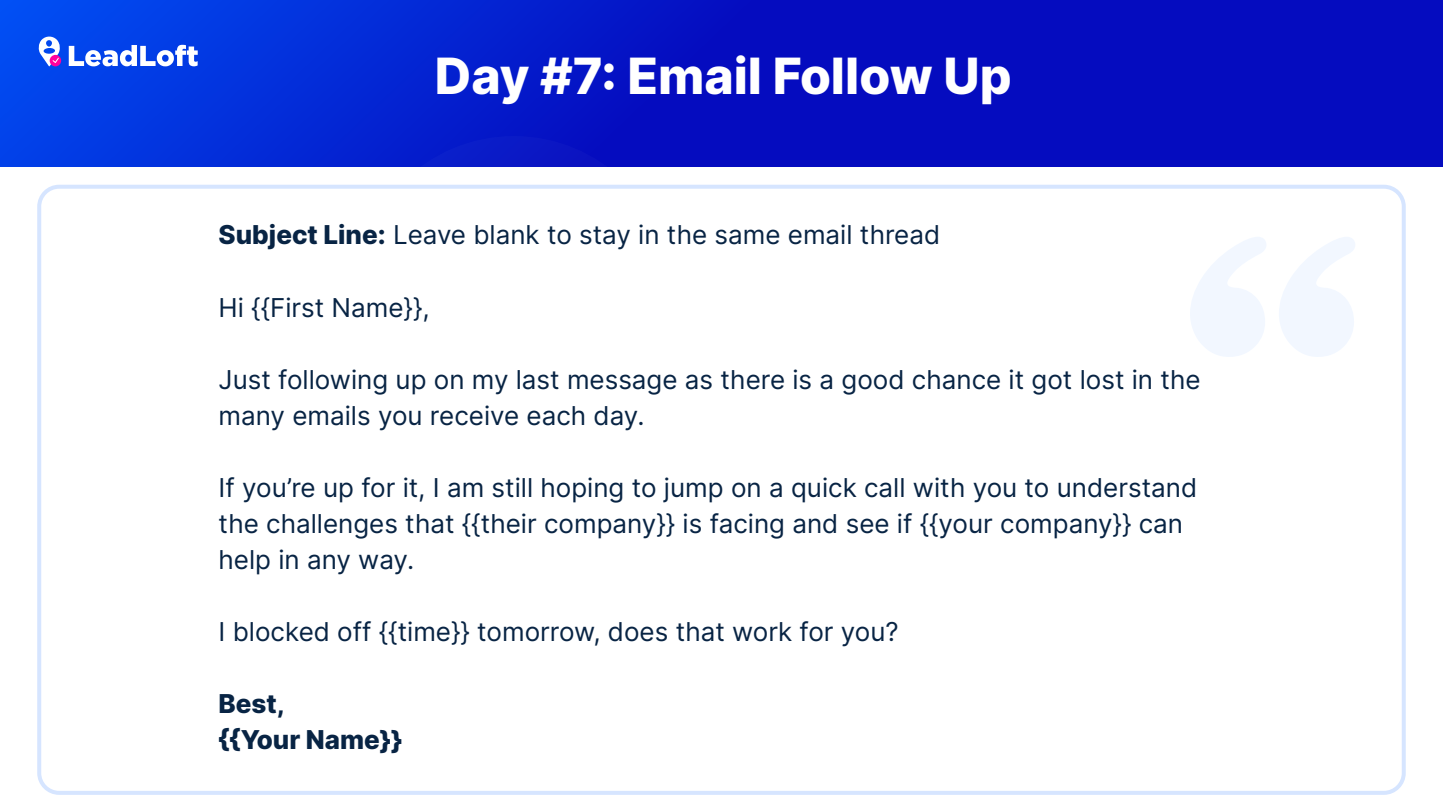
<style>
.page{position:relative;width:1443px;height:812px;background:#fff}
.page>*{position:absolute;margin:0;border:0;box-sizing:border-box;transform-origin:0 0}
.t1{font:800 50px "Inter";color:#fff}
.t2{font:26px/36px "Inter";color:#082444}
.t3{font:800 26px/36px "Inter";color:#082444}
.s1{font-weight:800}
</style>
<div class="page">
<svg style="left:0;top:0;width:1442px;height:166px;background:#0419c9"></svg>
<div style="left:357px;top:136px;width:314px;height:315px;border:48px solid #fff;border-radius:50%"></div>
<svg style="left:38px;top:36px;width:23px;height:30px"></svg>
<svg style="left:69px;top:45px;width:129px;height:21px"></svg>
<div style="left:39px;top:187px;width:1364px;height:606px;background:#fff;border-radius:20px"></div>
<div style="left:37px;top:185px;width:1368px;height:610px;border:4px solid #d6e5ff;border-radius:20px"></div>
<svg style="left:1279px;top:237px;width:76px;height:120px"></svg>
<svg style="left:1190px;top:237px;width:76px;height:120px"></svg>
<h1 class="t1" style="left:435px;top:40px;width:578px">Day #7: Email Follow Up</h1>
<p class="t2" style="left:219px;top:216px;width:723px"><span class="s1">Subject Line:</span> Leave blank to stay in the same email thread</p>
<p class="t2" style="left:219px;top:288px;width:213px">Hi {{First Name}},</p>
<p class="t2" style="left:219px;top:360px;width:983px">Just following up on my last message as there is a good chance it got lost in the many emails you receive each day.</p>
<p class="t2" style="left:219px;top:468px;width:980px">If you’re up for it, I am still hoping to jump on a quick call with you to understand the challenges that {{their company}} is facing and see if {{your company}} can help in any way.</p>
<p class="t2" style="left:219px;top:612px;width:681px">I blocked off {{time}} tomorrow, does that work for you?</p>
<p class="t3" style="left:219px;top:684px;width:185px">Best,<br>{{Your Name}}</p>
</div>
